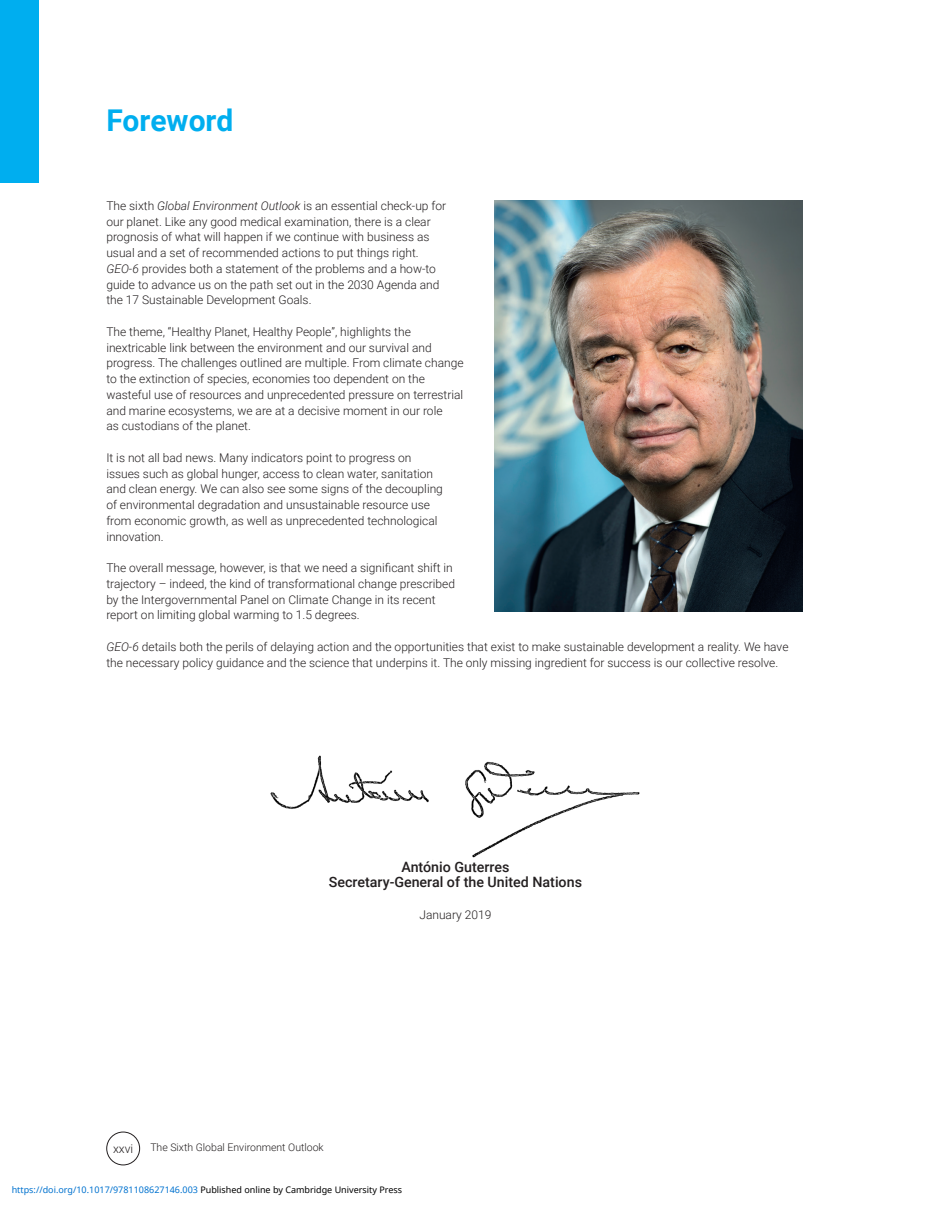
<style>
.page{position:relative;width:944px;height:1214px;background:#fff}
.page>*{position:absolute;margin:0;border:0;box-sizing:border-box;transform-origin:0 0}
.t1{font:700 30px "Roboto";color:#00aeef}
.t2{font:500 14.25px/15.8px "Roboto";color:#231f20;text-align:center}
.t3{font:300 12px/15.8px "Roboto";color:#231f20}
.t4{font:300 10.5px "Roboto";color:#231f20}
.t5{font:9px "Noto Sans";color:#0172cf}
.s1{font-style:italic}
.s2{color:#000}
</style>
<div class="page">
<div style="left:106px;top:1131px;width:34px;height:34px;border:1px solid #231f20;border-radius:50%"></div>
<div style="left:0;top:0;width:38px;height:183px;background:#00aeef"></div>
<img style="left:494px;top:201px;width:309px;height:410px">
<img style="left:270px;top:755px;width:370px;height:103px">
<h1 class="t1" style="left:106px;top:99px;width:129px">Foreword</h1>
<p class="t3" style="left:106px;top:197px;width:341px">The sixth <span class="s1">Global Environment Outlook</span> is an essential check-up for our planet. Like any good medical examination, there is a clear prognosis of what will happen if we continue with business as usual and a set of recommended actions to put things right.<br><span class="s1">GEO-6</span> provides both a statement of the problems and a how-to guide to advance us on the path set out in the 2030 Agenda and the 17 Sustainable Development Goals.</p>
<p class="t3" style="left:106px;top:323px;width:359px">The theme, “Healthy Planet, Healthy People”, highlights the inextricable link between the environment and our survival and progress. The challenges outlined are multiple. From climate change to the extinction of species, economies too dependent on the wasteful use of resources and unprecedented pressure on terrestrial and marine ecosystems, we are at a decisive moment in our role<br>as custodians of the planet.</p>
<p class="t3" style="left:106px;top:449px;width:338px">It is not all bad news. Many indicators point to progress on issues such as global hunger, access to clean water, sanitation and clean energy. We can also see some signs of the decoupling of environmental degradation and unsustainable resource use from economic growth, as well as unprecedented technological innovation.</p>
<p class="t3" style="left:106px;top:559px;width:350px">The overall message, however, is that we need a significant shift in trajectory – indeed, the kind of transformational change prescribed by the Intergovernmental Panel on Climate Change in its recent report on limiting global warming to 1.5 degrees.</p>
<p class="t3" style="left:106px;top:638px;width:683px"><span class="s1">GEO-6</span> details both the perils of delaying action and the opportunities that exist to make sustainable development a reality. We have the necessary policy guidance and the science that underpins it. The only missing ingredient for success is our collective resolve.</p>
<p class="t2" style="left:329px;top:858px;width:255px">António Guterres<br>Secretary-General of the United Nations</p>
<p class="t3" style="left:419px;top:906px;width:73px">January 2019</p>
<p class="t3" style="left:113px;top:1140px;width:22px">xxvi</p>
<p class="t4" style="left:150px;top:1140px;width:175px">The Sixth Global Environment Outlook</p>
<p class="t5" style="left:12px;top:1183px;width:392px">https://doi.org/10.1017/9781108627146.003 <span class="s2">Published online by Cambridge University Press</span></p>
</div>
